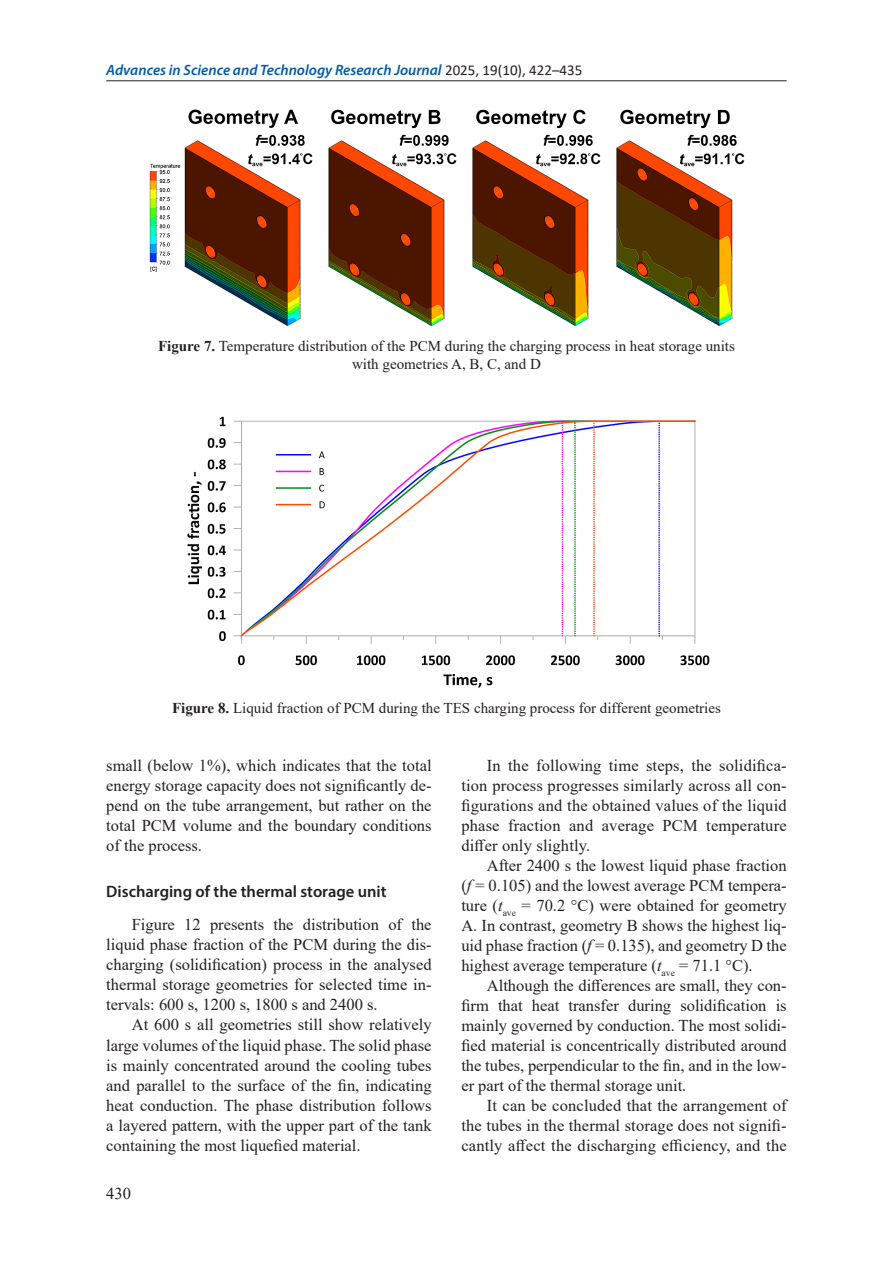
<style>
.page{position:relative;width:893px;height:1263px;background:#fff}
.page>*{position:absolute;margin:0;border:0;box-sizing:border-box;transform-origin:0 0}
.Base_Text{font:16.5px/20.1px "Times New Roman";color:#231f20;text-align:justify}
.Heading_2{font:600 16.5px "Myriad Pro";color:#231f20}
.Figure{font:15px "Times New Roman";color:#231f20}
.t1{font:italic 600 15px "Myriad Pro";color:#015aaa}
.s1{font-family:"Calibri";font-weight:400;font-style:normal;color:#231f20}
.s2{font-weight:700}
.s3{font-style:italic}
</style>
<div class="page">
<hr style="left:106px;top:80px;width:681px;height:1px;background:#231f20">
<img style="left:149px;top:109px;width:595px;height:218px">
<img style="left:187px;top:416px;width:522px;height:272px">
<p class="t1" style="left:106px;top:60px;width:478px">Advances in Science and Technology Research Journal <span class="s1">2025, 19(10), 422–435</span></p>
<p class="Figure" style="left:158px;top:335px;width:578px"><span class="s2">Figure 7.</span> Temperature distribution of the PCM during the charging process in heat storage units</p>
<p class="Figure" style="left:352px;top:353px;width:190px">with geometries A, B, C, and D</p>
<p class="Figure" style="left:172px;top:697px;width:550px"><span class="s2">Figure 8.</span> Liquid fraction of PCM during the TES charging process for different geometries</p>
<p class="Base_Text" style="left:106px;top:754px;width:327px">small (below 1%), which indicates that the total energy storage capacity does not significantly de&shy;pend on the tube arrangement, but rather on the total PCM volume and the boundary conditions of the process.</p>
<p class="Heading_2" style="left:106px;top:881px;width:282px">Discharging of the thermal storage unit</p>
<p class="Base_Text" style="left:106px;top:913px;width:327px;text-indent:26px">Figure 12 presents the distribution of the liquid phase fraction of the PCM during the dis&shy;charging (solidification) process in the analysed thermal storage geometries for selected time in&shy;tervals: 600 s, 1200 s, 1800 s and 2400 s.</p>
<p class="Base_Text" style="left:106px;top:1014px;width:327px;text-indent:26px">At 600 s all geometries still show relatively large volumes of the liquid phase. The solid phase is mainly concentrated around the cooling tubes and parallel to the surface of the fin, indicating heat conduction. The phase distribution follows a layered pattern, with the upper part of the tank containing the most liquefied material.</p>
<p class="Base_Text" style="left:106px;top:1183px;width:26px">430</p>
<p class="Base_Text" style="left:461px;top:754px;width:327px;text-indent:26px">In the following time steps, the solidifica&shy;tion process progresses similarly across all con&shy;figurations and the obtained values of the liquid phase fraction and average PCM temperature differ only slightly.</p>
<p class="Base_Text" style="left:461px;top:855px;width:327px;text-indent:26px">After 2400 s the lowest liquid phase fraction (<span class="s3">f</span> = 0.105) and the lowest average PCM tempera&shy;ture (<span class="s3">t</span><sub>ave</sub> = 70.2 °C) were obtained for geometry A. In contrast, geometry B shows the highest liq&shy;uid phase fraction (<span class="s3">f</span> = 0.135), and geometry D the highest average temperature (<span class="s3">t</span><sub>ave</sub> = 71.1 °C).</p>
<p class="Base_Text" style="left:461px;top:975px;width:327px;text-indent:26px">Although the differences are small, they con&shy;firm that heat transfer during solidification is mainly governed by conduction. The most solidi&shy;fied material is concentrically distributed around the tubes, perpendicular to the fin, and in the low&shy;er part of the thermal storage unit.</p>
<p class="Base_Text" style="left:461px;top:1095px;width:327px;text-indent:26px">It can be concluded that the arrangement of the tubes in the thermal storage does not signifi&shy;cantly affect the discharging efficiency, and the</p>
</div>
